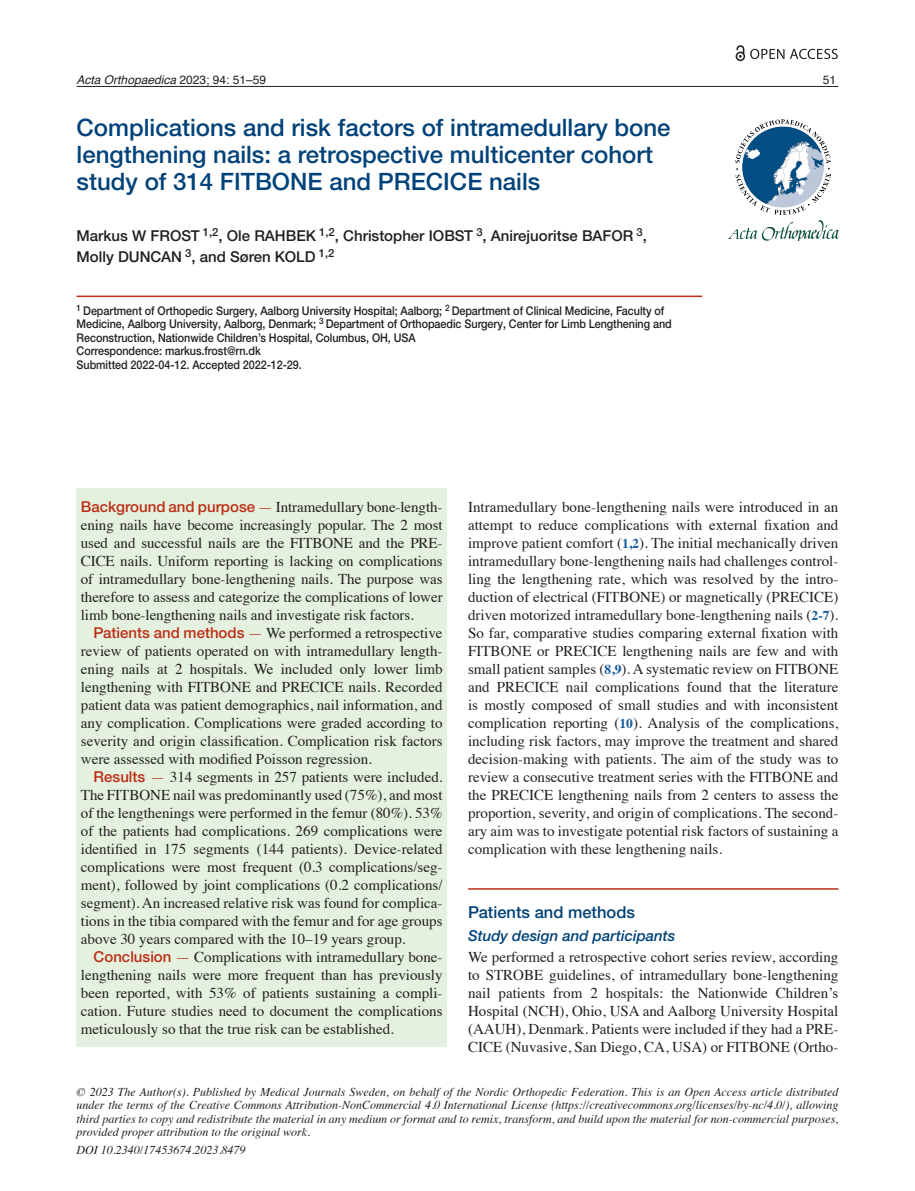
<style>
.page{position:relative;width:915px;height:1191px;background:#fff}
.page>*{position:absolute;margin:0;border:0;box-sizing:border-box;transform-origin:0 0}
.Titel{font:500 24px/27px "Helvetica Neue LTW1 G";color:#004279}
._2-Rubrik{font:500 16.5px "Helvetica Neue LTW1 G";color:#004279}
._4-Brödstart{font:15px/18px "Times";color:#231f20;text-align:justify}
._5-Brödtext{font:15px/18px "Times";color:#231f20;text-align:justify}
.Namn{font:500 15px/21px "Helvetica Neue LTW1 G";color:#231f20}
._3-Underrubrik{font:italic 500 15px "Helvetica Neue LTW1 G";color:#004279}
.Styckeformat_1{font:italic 12px/13.5px "Times";color:#231f20;text-align:justify}
.Department{font:500 12px/13.5px "Helvetica Neue LTW1 G";letter-spacing:-.005em;color:#231f20;scale:.9 1}
.t1{font:italic 12px "Helvetica";color:#231f20}
.t2{font:12px "Helvetica";color:#231f20}
.s1{font-style:normal}
.s2{font-family:"Helvetica Neue LTW1 G";font-weight:500;color:#bc2e18}
.s3{color:#bc2e18}
.s4{font-weight:700;font-size:13.5px;color:#175d9e}
</style>
<div class="page">
<hr style="left:77px;top:86px;width:761px;height:1px;background:#231f20">
<div style="left:77px;top:488px;width:369px;height:558px;background:#e4f1de"></div>
<hr style="left:77px;top:295px;width:625px;height:2px;background:#bc2e18">
<svg style="left:735px;top:45px;width:9px;height:16px"></svg>
<svg style="left:750px;top:49px;width:87px;height:10px"></svg>
<hr style="left:468px;top:888px;width:370px;height:1px;background:#bc2e18">
<img style="left:727px;top:220px;width:112px;height:21px">
<img style="left:735px;top:119px;width:94px;height:95px">
<p class="t1" style="left:77px;top:70px;width:191px">Acta Orthopaedica <span class="s1">2023; 94: 51–59</span></p>
<p class="t2" style="left:822px;top:70px;width:15px">51</p>
<p class="Titel" style="left:77px;top:114px;width:595px">Complications and risk factors of intramedullary bone lengthening nails: a retrospective multicenter cohort study of 314 FITBONE and PRECICE nails</p>
<p class="Namn" style="left:77px;top:225px;width:571px">Markus W FROST <sup>1,2</sup>, Ole RAHBEK <sup>1,2</sup>, Christopher IOBST <sup>3</sup>, Anirejuoritse BAFOR <sup>3</sup>,<br>Molly DUNCAN <sup>3</sup>, and Søren KOLD <sup>1,2</sup></p>
<p class="Department" style="left:77px;top:304px;width:662px"><sup>1</sup> Department of Orthopedic Surgery, Aalborg University Hospital; Aalborg; <sup>2</sup> Department of Clinical Medicine, Faculty of<br>Medicine, Aalborg University, Aalborg, Denmark; <sup>3</sup> Department of Orthopaedic Surgery, Center for Limb Lengthening and<br>Reconstruction, Nationwide Children’s Hospital, Columbus, OH, USA</p>
<p class="Department" style="left:77px;top:344px;width:206px">Correspondence: markus.frost@rn.dk</p>
<p class="Department" style="left:77px;top:358px;width:252px">Submitted 2022-04-12. Accepted 2022-12-29.</p>
<p class="_4-Brödstart" style="left:81px;top:496px;width:363px"><span class="s2">Background and purpose</span> <span class="s3">—</span> Intramedullary bone-length&shy;ening nails have become increasingly popular. The 2 most used and successful nails are the FITBONE and the PRE-CICE nails. Uniform reporting is lacking on complications of intramedullary bone-lengthening nails. The purpose was therefore to assess and categorize the complications of lower limb bone-lengthening nails and investigate risk factors.</p>
<p class="_5-Brödtext" style="left:81px;top:622px;width:363px;text-indent:13px"><span class="s2">Patients and methods</span> <span class="s3">—</span> We performed a retrospective review of patients operated on with intramedullary length&shy;ening nails at 2 hospitals. We included only lower limb lengthening with FITBONE and PRECICE nails. Recorded patient data was patient demographics, nail information, and any complication. Complications were graded according to severity and origin classification. Complication risk factors were assessed with modified Poisson regression.</p>
<p class="_5-Brödtext" style="left:81px;top:766px;width:363px;text-indent:13px"><span class="s2">Results</span> <span class="s3">—</span> 314 segments in 257 patients were included.<br>The FITBONE nail was predominantly used (75%), and most of the lengthenings were performed in the femur (80%). 53% of the patients had complications. 269 complications were identified in 175 segments (144 patients). Device-related complications were most frequent (0.3 complications/seg&shy;ment), followed by joint complications (0.2 complications/ segment). An increased relative risk was found for complica&shy;tions in the tibia compared with the femur and for age groups above 30 years compared with the 10–19 years group.</p>
<p class="_5-Brödtext" style="left:81px;top:946px;width:363px;text-indent:13px"><span class="s2">Conclusion</span> <span class="s3">—</span> Complications with intramedullary bone&shy;lengthening nails were more frequent than has previously been reported, with 53% of patients sustaining a compli&shy;cation. Future studies need to document the complications meticulously so that the true risk can be established.</p>
<p class="_4-Brödstart" style="left:468px;top:496px;width:371px">Intramedullary bone-lengthening nails were introduced in an attempt to reduce complications with external fixation and improve patient comfort (<span class="s4">1,2</span>). The initial mechanically driven intramedullary bone-lengthening nails had challenges control&shy;ling the lengthening rate, which was resolved by the intro&shy;duction of electrical (FITBONE) or magnetically (PRECICE) driven motorized intramedullary bone-lengthening nails (<span class="s4">2-7</span>).<br>So far, comparative studies comparing external fixation with FITBONE or PRECICE lengthening nails are few and with small patient samples (<span class="s4">8,9</span>). A systematic review on FITBONE and PRECICE nail complications found that the literature is mostly composed of small studies and with inconsistent complication reporting (<span class="s4">10</span>). Analysis of the complications, including risk factors, may improve the treatment and shared decision-making with patients. The aim of the study was to review a consecutive treatment series with the FITBONE and the PRECICE lengthening nails from 2 centers to assess the proportion, severity, and origin of complications. The second&shy;ary aim was to investigate potential risk factors of sustaining a complication with these lengthening nails.</p>
<p class="_2-Rubrik" style="left:468px;top:902px;width:168px">Patients and methods</p>
<p class="_3-Underrubrik" style="left:468px;top:926px;width:209px">Study design and participants</p>
<p class="_4-Brödstart" style="left:468px;top:946px;width:371px">We performed a retrospective cohort series review, according to STROBE guidelines, of intramedullary bone-lengthening nail patients from 2 hospitals: the Nationwide Children’s Hospital (NCH), Ohio, USA and Aalborg University Hospital (AAUH), Denmark. Patients were included if they had a PRE-CICE (Nuvasive, San Diego, CA, USA) or FITBONE (Ortho-</p>
<p class="Styckeformat_1" style="left:77px;top:1084px;width:763px">© 2023 The Author(s). Published by Medical Journals Sweden, on behalf of the Nordic Orthopedic Federation. This is an Open Access article distributed under the terms of the Creative Commons Attribution-NonCommercial 4.0 International License (https://creativecommons.org/licenses/by-nc/4.0/), allowing third parties to copy and redistribute the material in any medium or format and to remix, transform, and build upon the material for non-commercial purposes, provided proper attribution to the original work.</p>
<p class="Styckeformat_1" style="left:77px;top:1142px;width:170px">DOI 10.2340/17453674.2023.8479</p>
</div>
